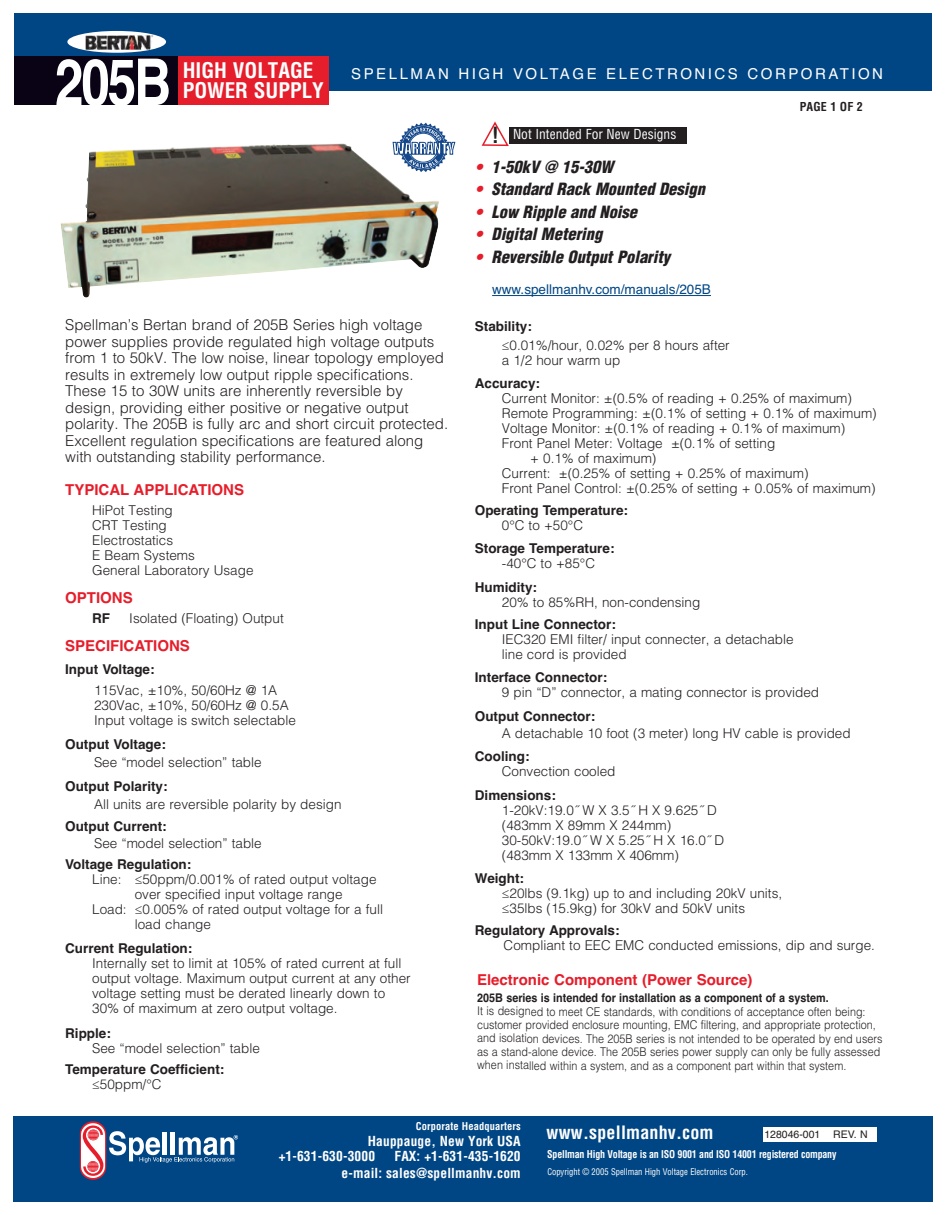
<style>
.page{position:relative;width:945px;height:1215px;background:#fff}
.page>*{position:absolute;margin:0;border:0;box-sizing:border-box;transform-origin:0 0}
.t1{font:700 64.5px "Helvetica";color:#fff;scale:.8 1}
.t2{font:700 condensed 21.9px "Helvetica LT Std";color:#231f20}
.t3{font:700 condensed 21px "Helvetica LT Std";color:#fff}
.t4{font:700 condensed 18px "Helvetica LT Std";letter-spacing:.01em;color:#fff}
.t5{font:italic 900 condensed 16.5px "Helvetica";color:#231f20}
.t6{font:300 15px/16.5px "Helvetica";color:#231f20}
.t7{font:700 15px "Helvetica";color:#e61d2a}
.t8{font:15px "Helvetica";letter-spacing:.165em;color:#fff}
.t9{font:300 13.5px/15px "Helvetica";color:#231f20}
.t10{font:700 13.5px "Helvetica";color:#231f20}
.t11{font:700 condensed 13.5px/15px "Helvetica LT Std";letter-spacing:.01em;color:#fff}
.t12{font:13.5px "Helvetica";color:#004684}
.t13{font:condensed 13.5px "Helvetica LT Std";color:#fff}
.t14{font:300 12px/13.5px "Helvetica";color:#231f20;scale:.9 1}
.t15{font:700 12px "Helvetica";color:#231f20;scale:.9 1}
.t16{font:700 condensed 12px "Helvetica LT Std";letter-spacing:.01em;color:#231f20}
.t17{font:700 condensed 10.5px "Helvetica LT Std";letter-spacing:-.02em;color:#fff;scale:.95 1}
.t18{font:700 condensed 10.5px "Helvetica LT Std";letter-spacing:.01em;color:#fff}
.t19{font:10.5px "Helvetica";color:#231f20}
.t20{font:condensed 9px "Helvetica LT Std";color:#fff;scale:.95 1}
.s1{color:#e61d2a}
</style>
<div class="page">
<div style="left:14px;top:14px;width:918px;height:77px;background:#004684"></div>
<div style="left:14px;top:56px;width:166px;height:48px;background:#0a0215"></div>
<div style="left:179px;top:56px;width:150px;height:48px;background:#e61d2a"></div>
<img style="left:61px;top:143px;width:378px;height:155px">
<div style="left:67px;top:31px;width:99px;height:22px;background:#fff;border-radius:50%"></div>
<img style="left:86px;top:35px;width:67px;height:15px">
<hr style="left:492px;top:295px;width:219px;height:1px;background:#004684">
<div style="left:509px;top:127px;width:178px;height:17px;background:#231f20"></div>
<svg style="left:482px;top:122px;width:27px;height:24px"></svg>
<div style="left:389px;top:117px;width:70px;height:57px;background:#fff"></div>
<svg style="left:393px;top:123px;width:62px;height:49px"></svg>
<div style="left:13px;top:1116px;width:920px;height:86px;background:#004684"></div>
<svg style="left:80px;top:1121px;width:158px;height:59px"></svg>
<div style="left:763px;top:1127px;width:113px;height:15px;background:#fff"></div>
<h1 class="t1" style="left:55px;top:59px;width:147px">205B</h1>
<h3 class="t3" style="left:183px;top:63px;width:132px">HIGH VOLTAGE</h3>
<p class="t8" style="left:351px;top:68px;width:533px">SPELLMAN HIGH VOLTAGE ELECTRONICS CORPORATION</p>
<h3 class="t3" style="left:183px;top:82px;width:143px">POWER SUPPLY</h3>
<h2 class="t2" style="left:492px;top:127px;width:9px">!</h2>
<p class="t13" style="left:513px;top:128px;width:165px">Not Intended For New Designs</p>
<p class="t5" style="left:476px;top:160px;width:142px"><span class="s1">•</span> 1-50kV @ 15-30W</p>
<p class="t5" style="left:476px;top:183px;width:234px"><span class="s1">•</span> Standard Rack Mounted Design</p>
<p class="t5" style="left:476px;top:205px;width:166px"><span class="s1">•</span> Low Ripple and Noise</p>
<p class="t5" style="left:476px;top:228px;width:132px"><span class="s1">•</span> Digital Metering</p>
<p class="t5" style="left:476px;top:250px;width:196px"><span class="s1">•</span> Reversible Output Polarity</p>
<p class="t12" style="left:492px;top:285px;width:220px">www.spellmanhv.com/manuals/205B</p>
<p class="t16" style="left:800px;top:102px;width:65px">PAGE 1 OF 2</p>
<p class="t6" style="left:65px;top:318px;width:385px">Spellman’s Bertan brand of 205B Series high voltage power supplies provide regulated high voltage outputs from 1 to 50kV. The low noise, linear topology employed results in extremely low output ripple specifications.<br>These 15 to 30W units are inherently reversible by design, providing either positive or negative output polarity. The 205B is fully arc and short circuit protected.<br>Excellent regulation specifications are featured along with outstanding stability performance.</p>
<p class="t7" style="left:65px;top:484px;width:180px">TYPICAL APPLICATIONS</p>
<p class="t9" style="left:92px;top:504px;width:163px">HiPot Testing<br>CRT Testing<br>Electrostatics<br>E Beam Systems<br>General Laboratory Usage</p>
<p class="t7" style="left:65px;top:592px;width:69px">OPTIONS</p>
<p class="t10" style="left:92px;top:613px;width:19px">RF</p>
<p class="t9" style="left:129px;top:612px;width:156px">Isolated (Floating) Output</p>
<p class="t7" style="left:65px;top:640px;width:126px">SPECIFICATIONS</p>
<p class="t10" style="left:65px;top:665px;width:91px">Input Voltage:</p>
<p class="t9" style="left:94px;top:684px;width:203px">115Vac, ±10%, 50/60Hz @ 1A<br>230Vac, ±10%, 50/60Hz @ 0.5A<br>Input voltage is switch selectable</p>
<p class="t10" style="left:65px;top:739px;width:102px">Output Voltage:</p>
<p class="t9" style="left:94px;top:756px;width:169px">See “model selection” table</p>
<p class="t10" style="left:65px;top:781px;width:104px">Output Polarity:</p>
<p class="t9" style="left:94px;top:798px;width:249px">All units are reversible polarity by design</p>
<p class="t10" style="left:65px;top:822px;width:103px">Output Current:</p>
<p class="t9" style="left:94px;top:837px;width:169px">See “model selection” table</p>
<p class="t10" style="left:65px;top:859px;width:128px">Voltage Regulation:</p>
<p class="t9" style="left:92px;top:873px;width:286px">Line: ≤50ppm/0.001% of rated output voltage</p>
<p class="t9" style="left:135px;top:888px;width:209px">over specified input voltage range</p>
<p class="t9" style="left:92px;top:903px;width:292px">Load: ≤0.005% of rated output voltage for a full</p>
<p class="t9" style="left:135px;top:918px;width:78px">load change</p>
<p class="t10" style="left:65px;top:943px;width:129px">Current Regulation:</p>
<p class="t9" style="left:92px;top:957px;width:320px">Internally set to limit at 105% of rated current at full output voltage. Maximum output current at any other voltage setting must be derated linearly down to 30% of maximum at zero output voltage.</p>
<p class="t10" style="left:65px;top:1028px;width:47px">Ripple:</p>
<p class="t9" style="left:92px;top:1042px;width:169px">See “model selection” table</p>
<p class="t10" style="left:65px;top:1064px;width:161px">Temperature Coefficient:</p>
<p class="t9" style="left:92px;top:1078px;width:71px">≤50ppm/°C</p>
<p class="t10" style="left:475px;top:321px;width:59px">Stability:</p>
<p class="t9" style="left:502px;top:339px;width:229px">≤0.01%/hour, 0.02% per 8 hours after a 1/2 hour warm up</p>
<p class="t10" style="left:475px;top:378px;width:67px">Accuracy:</p>
<p class="t9" style="left:502px;top:392px;width:352px">Current Monitor: ±(0.5% of reading + 0.25% of maximum)</p>
<p class="t9" style="left:502px;top:407px;width:376px">Remote Programming: ±(0.1% of setting + 0.1% of maximum)</p>
<p class="t9" style="left:502px;top:422px;width:345px">Voltage Monitor: ±(0.1% of reading + 0.1% of maximum)</p>
<p class="t9" style="left:502px;top:437px;width:275px">Front Panel Meter: Voltage ±(0.1% of setting</p>
<p class="t9" style="left:530px;top:452px;width:128px">+ 0.1% of maximum)</p>
<p class="t9" style="left:502px;top:467px;width:308px">Current: ±(0.25% of setting + 0.25% of maximum)</p>
<p class="t9" style="left:502px;top:482px;width:375px">Front Panel Control: ±(0.25% of setting + 0.05% of maximum)</p>
<p class="t10" style="left:475px;top:505px;width:155px">Operating Temperature:</p>
<p class="t9" style="left:502px;top:519px;width:83px">0°C to +50°C</p>
<p class="t10" style="left:475px;top:543px;width:141px">Storage Temperature:</p>
<p class="t9" style="left:502px;top:557px;width:95px">-40°C to +85°C</p>
<p class="t10" style="left:475px;top:582px;width:64px">Humidity:</p>
<p class="t9" style="left:502px;top:596px;width:200px">20% to 85%RH, non-condensing</p>
<p class="t10" style="left:475px;top:619px;width:143px">Input Line Connector:</p>
<p class="t9" style="left:502px;top:633px;width:293px">IEC320 EMI filter/ input connecter, a detachable line cord is provided</p>
<p class="t10" style="left:475px;top:672px;width:134px">Interface Connector:</p>
<p class="t9" style="left:502px;top:686px;width:319px">9 pin “D” connector, a mating connector is provided</p>
<p class="t10" style="left:475px;top:711px;width:122px">Output Connector:</p>
<p class="t9" style="left:502px;top:727px;width:350px">A detachable 10 foot (3 meter) long HV cable is provided</p>
<p class="t10" style="left:475px;top:751px;width:56px">Cooling:</p>
<p class="t9" style="left:502px;top:765px;width:115px">Convection cooled</p>
<p class="t10" style="left:475px;top:790px;width:83px">Dimensions:</p>
<p class="t9" style="left:502px;top:804px;width:224px">1-20kV:19.0˝ W X 3.5˝ H X 9.625˝ D (483mm X 89mm X 244mm)<br>30-50kV:19.0˝ W X 5.25˝ H X 16.0˝ D (483mm X 133mm X 406mm)</p>
<p class="t10" style="left:475px;top:873px;width:51px">Weight:</p>
<p class="t9" style="left:502px;top:887px;width:282px">≤20lbs (9.1kg) up to and including 20kV units, ≤35lbs (15.9kg) for 30kV and 50kV units</p>
<p class="t10" style="left:475px;top:925px;width:146px">Regulatory Approvals:</p>
<p class="t9" style="left:504px;top:939px;width:373px">Compliant to EEC EMC conducted emissions, dip and surge.</p>
<p class="t7" style="left:477px;top:974px;width:277px">Electronic Component (Power Source)</p>
<p class="t15" style="left:477px;top:994px;width:392px">205B series is intended for installation as a component of a system.</p>
<p class="t14" style="left:477px;top:1006px;width:452px">It is designed to meet CE standards, with conditions of acceptance often being: customer provided enclosure mounting, EMC filtering, and appropriate protection, and isolation devices. The 205B series is not intended to be operated by end users as a stand-alone device. The 205B series power supply can only be fully assessed when installed within a system, and as a component part within that system.</p>
<p class="t18" style="left:416px;top:1122px;width:106px">Corporate Headquarters</p>
<p class="t11" style="left:279px;top:1135px;width:244px;text-indent:89px">Hauppauge, New York USA +1-631-630-3000</p>
<p class="t11" style="left:342px;top:1149px;width:181px;line-height:16.5px;text-align:right">FAX: +1-631-435-1620<br>e-mail: sales@spellmanhv.com</p>
<h3 class="t4" style="left:547px;top:1126px;width:169px">www.spellmanhv.com</h3>
<p class="t19" style="left:764px;top:1130px;width:105px">128046-001 REV. N</p>
<p class="t17" style="left:547px;top:1150px;width:306px">Spellman High Voltage is an ISO 9001 and ISO 14001 registered company</p>
<p class="t20" style="left:547px;top:1168px;width:213px">Copyright © 2005 Spellman High Voltage Electronics Corp.</p>
</div>
